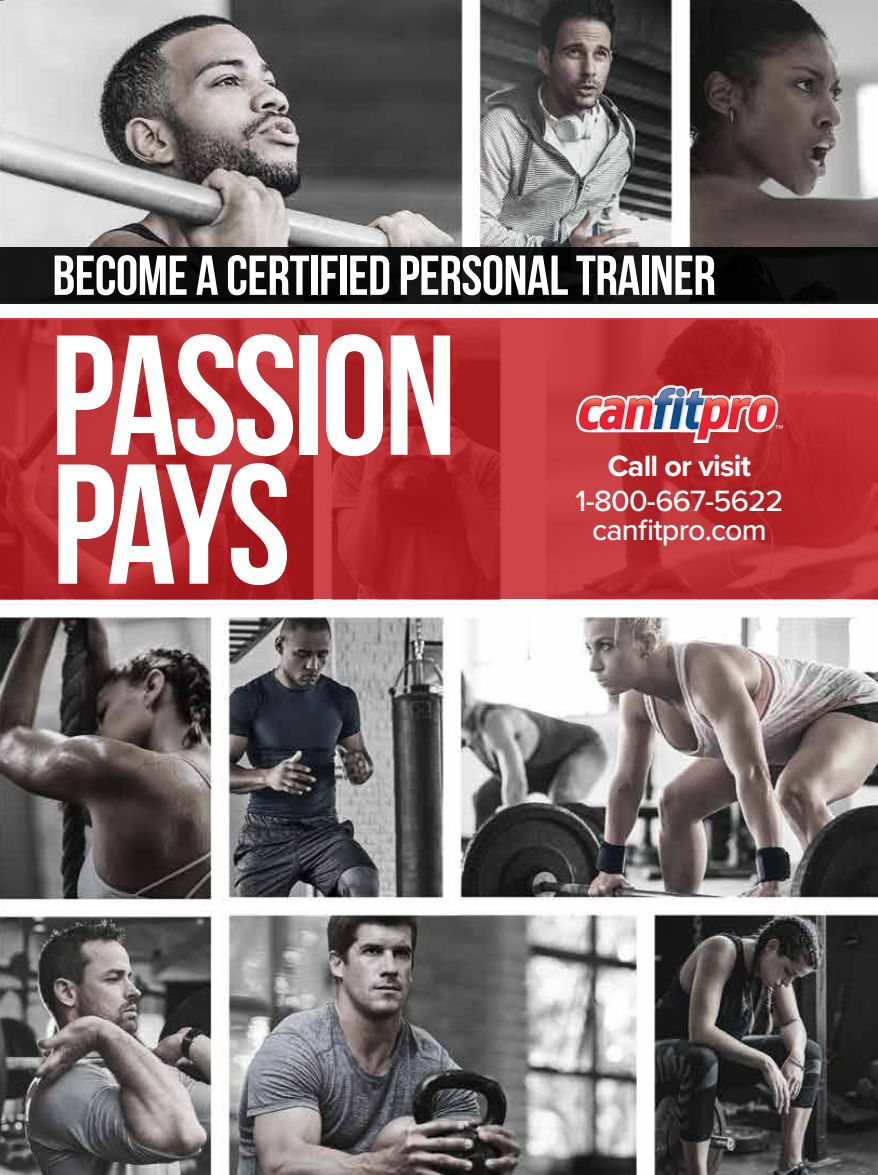
<style>
.page{position:relative;width:878px;height:1175px;background:#fff}
.page>*{position:absolute;margin:0;border:0;box-sizing:border-box;transform-origin:0 0}
.t1{font:700 170.25px/128.9px "Bebas Neue";letter-spacing:-.025em;color:#fff}
.t2{font:700 56.1px "Bebas Neue";letter-spacing:-.01em;color:#fff}
.t3{font:500 30.45px/28.8px "Proxima Nova";letter-spacing:-.025em;color:#fff;text-align:center}
.t4{font:700 30.45px "Proxima Nova";letter-spacing:-.025em;color:#fff}
</style>
<div class="page">
<img style="left:0;top:0;width:878px;height:1174px">
<svg style="left:0;top:318px;width:878px;height:281px;background:#b72b30"></svg>
<div style="left:0;top:247px;width:878px;height:57px;background:#0d0c0c"></div>
<img style="left:526px;top:333px;width:304px;height:158px">
<svg style="left:576px;top:385px;width:206px;height:58px;background:#c4666f"></svg>
<p class="t2" style="left:52px;top:245px;width:665px">BECOME A CERTIFIED PERSONAL TRAINER</p>
<h1 class="t1" style="left:50px;top:329px;width:408px">PASSION<br>PAYS</h1>
<p class="t4" style="left:607px;top:443px;width:145px">Call or visit</p>
<p class="t3" style="left:575px;top:485px;width:209px">1-800-667-5622 canfitpro.com</p>
</div>
